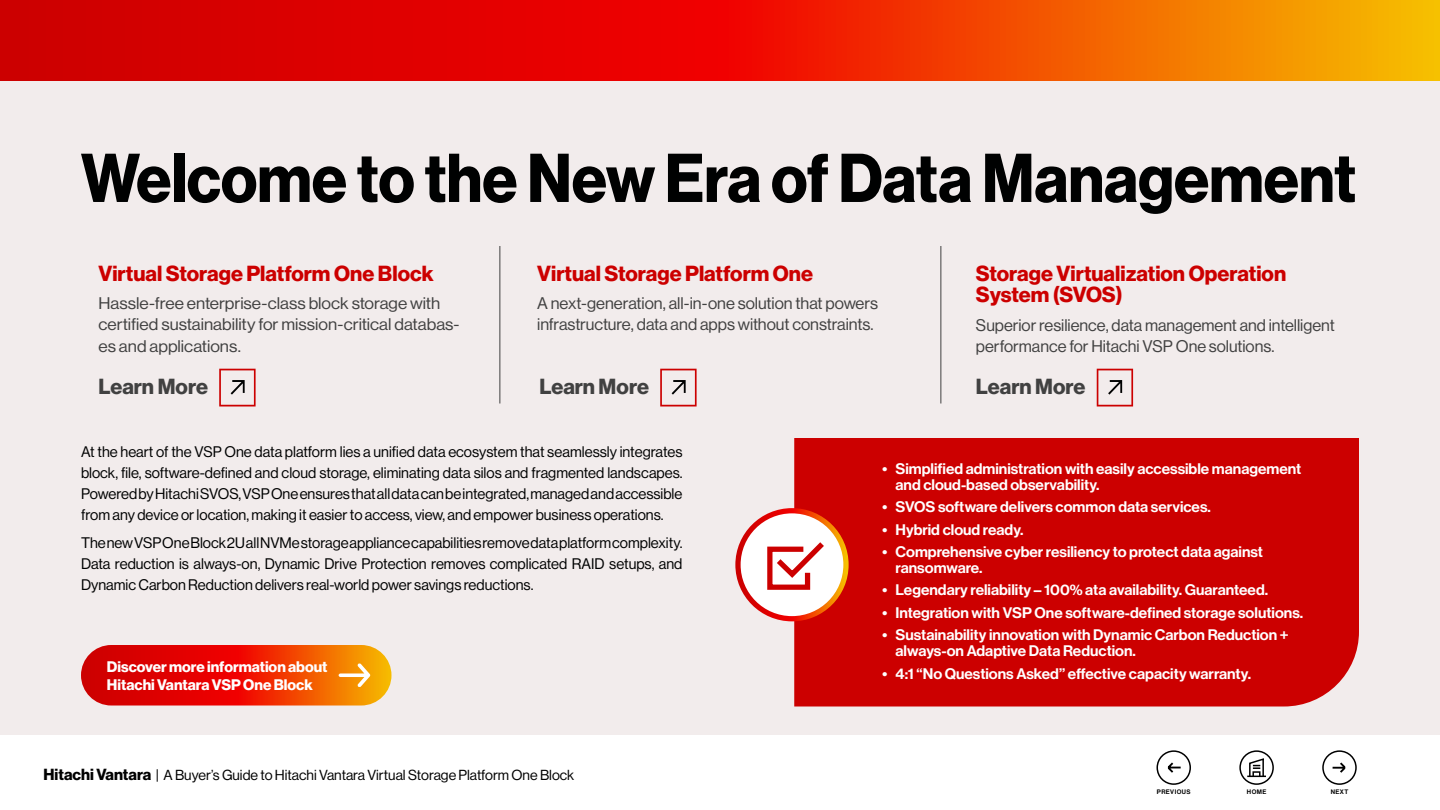
<style>
.page{position:relative;width:1440px;height:810px;background:#fff}
.page>*{position:absolute;margin:0;border:0;box-sizing:border-box;transform-origin:0 0}
.eBook_Title_White{font:67.5px "N Haas Grotesk DS Pro 75 Bd";color:#000101;scale:.93 1}
.Copy_Table_Bold_Black{font:21.38px/21.4px "N Haas Grotesk DS Pro 75 Bd";color:#c00}
.Copy_Table_Bold_-_dark{font:21.38px "N Haas Grotesk DS Pro 75 Bd";letter-spacing:-.005em;color:#414141}
.Copy_Table_-_gray{font:16.5px/21.4px "N Haas Grotesk DS Pro 55 Rg";color:#414141}
.Copy_Table_-_gray-2{font:16.5px/21.4px "N Haas Grotesk DS Pro 55 Rg";color:#414141;scale:1.05 1}
.Body{font:15px/21px "N Haas Grotesk DS Pro 55 Rg";color:#000101;text-align:justify}
.t1{font:15px/15.8px "N Haas Grotesk DS Pro 65 Md";color:#fff}
.Body-2{font:15px/18px "N Haas Grotesk DS Pro 75 Bd";color:#fff}
.t2{font:14.25px "N Haas Grotesk DS Pro 55 Rg";color:#000101}
.t3{font:6.38px "N Haas Grotesk DS Pro 65 Md";letter-spacing:.065em;color:#000}
.s1{font-family:"N Haas Grotesk DS Pro 75 Bd";font-size:15.75px}
</style>
<div class="page">
<svg style="left:0;top:0;width:1440px;height:81px;background:#e82f00"></svg>
<div style="left:0;top:81px;width:1440px;height:654px;background:#f2ecec"></div>
<div style="left:794px;top:438px;width:565px;height:268px;background:#c00"></div>
<svg style="left:219px;top:369px;width:37px;height:37px"></svg>
<svg style="left:660px;top:369px;width:37px;height:37px"></svg>
<svg style="left:1097px;top:369px;width:36px;height:37px"></svg>
<hr style="left:500px;top:246px;width:1px;height:158px;background:#414141">
<hr style="left:940px;top:246px;width:1px;height:158px;background:#414141">
<svg style="left:81px;top:645px;width:311px;height:61px;background:#e82a02"></svg>
<svg style="left:339px;top:663px;width:31px;height:24px"></svg>
<div style="left:1156px;top:750px;width:35px;height:35px;border:2px solid #000;border-radius:50%"></div>
<svg style="left:1167px;top:762px;width:14px;height:11px"></svg>
<div style="left:1239px;top:750px;width:35px;height:35px;border:2px solid #000;border-radius:50%"></div>
<svg style="left:1247px;top:758px;width:19px;height:20px"></svg>
<div style="left:1322px;top:750px;width:35px;height:35px;border:2px solid #000;border-radius:50%"></div>
<svg style="left:1332px;top:762px;width:14px;height:11px"></svg>
<div style="left:738px;top:511px;width:108px;height:108px;background:#fff;border-radius:50%"></div>
<div style="left:735px;top:508px;width:114px;height:113px;border:5px solid #fff;border-radius:50%"></div>
<svg style="left:767px;top:542px;width:57px;height:48px"></svg>
<p class="eBook_Title_White" style="left:81px;top:139px;width:1373px">Welcome to the New Era of Data Management</p>
<p class="Copy_Table_Bold_Black" style="left:98px;top:263px;width:337px">Virtual Storage Platform One Block</p>
<p class="Copy_Table_-_gray-2" style="left:98px;top:293px;width:345px">Hassle-free enterprise-class block storage with certified sustainability for mission-critical databas&shy;es and applications.</p>
<p class="Copy_Table_Bold_Black" style="left:537px;top:263px;width:277px">Virtual Storage Platform One</p>
<p class="Copy_Table_-_gray" style="left:537px;top:293px;width:342px">A next-generation, all-in-one solution that powers infrastructure, data and apps without constraints.</p>
<p class="Copy_Table_Bold_Black" style="left:976px;top:263px;width:312px">Storage Virtualization Operation<br>System (SVOS)</p>
<p class="Copy_Table_-_gray" style="left:976px;top:314px;width:360px">Superior resilience, data management and intelligent performance for Hitachi VSP One solutions.</p>
<p class="Copy_Table_Bold_-_dark" style="left:98px;top:374px;width:111px">Learn More</p>
<p class="Copy_Table_Bold_-_dark" style="left:539px;top:374px;width:111px">Learn More</p>
<p class="Copy_Table_Bold_-_dark" style="left:976px;top:374px;width:111px">Learn More</p>
<p class="Body" style="left:81px;top:441px;width:603px">At the heart of the VSP One data platform lies a unified data ecosystem that seamlessly integrates block, file, software-defined and cloud storage, eliminating data silos and fragmented landscapes.<br>Powered by Hitachi SVOS, VSP One ensures that all data can be integrated, managed and accessible from any device or location, making it easier to access, view, and empower business operations.</p>
<p class="Body" style="left:81px;top:532px;width:603px">The new VSP One Block 2U all NVMe storage appliance capabilities remove data platform complexity.<br>Data reduction is always-on, Dynamic Drive Protection removes complicated RAID setups, and Dynamic Carbon Reduction delivers real-world power savings reductions.</p>
<p class="Body-2" style="left:107px;top:658px;width:222px">Discover more information about<br>Hitachi Vantara VSP One Block</p>
<p class="t2" style="left:44px;top:767px;width:532px"><span class="s1">Hitachi Vantara</span> | A Buyer’s Guide to Hitachi Vantara Virtual Storage Platform One Block</p>
<p class="t1" style="left:896px;top:461px;width:407px;text-indent:-14px">• Simplified administration with easily accessible management and cloud-based observability.</p>
<p class="t1" style="left:882px;top:499px;width:330px">• SVOS software delivers common data services.</p>
<p class="t1" style="left:882px;top:522px;width:143px">• Hybrid cloud ready.</p>
<p class="t1" style="left:896px;top:544px;width:369px;text-indent:-14px">• Comprehensive cyber resiliency to protect data against ransomware.</p>
<p class="t1" style="left:882px;top:583px;width:388px">• Legendary reliability – 100% ata availability. Guaranteed.</p>
<p class="t1" style="left:882px;top:605px;width:423px">• Integration with VSP One software-defined storage solutions.</p>
<p class="t1" style="left:896px;top:628px;width:395px;text-indent:-14px">• Sustainability innovation with Dynamic Carbon Reduction + always-on Adaptive Data Reduction.</p>
<p class="t1" style="left:882px;top:666px;width:371px">• 4:1 “No Questions Asked” effective capacity warranty.</p>
<p class="t3" style="left:1157px;top:788px;width:35px">PREVIOUS</p>
<p class="t3" style="left:1247px;top:788px;width:21px">HOME</p>
<p class="t3" style="left:1331px;top:788px;width:19px">NEXT</p>
</div>
